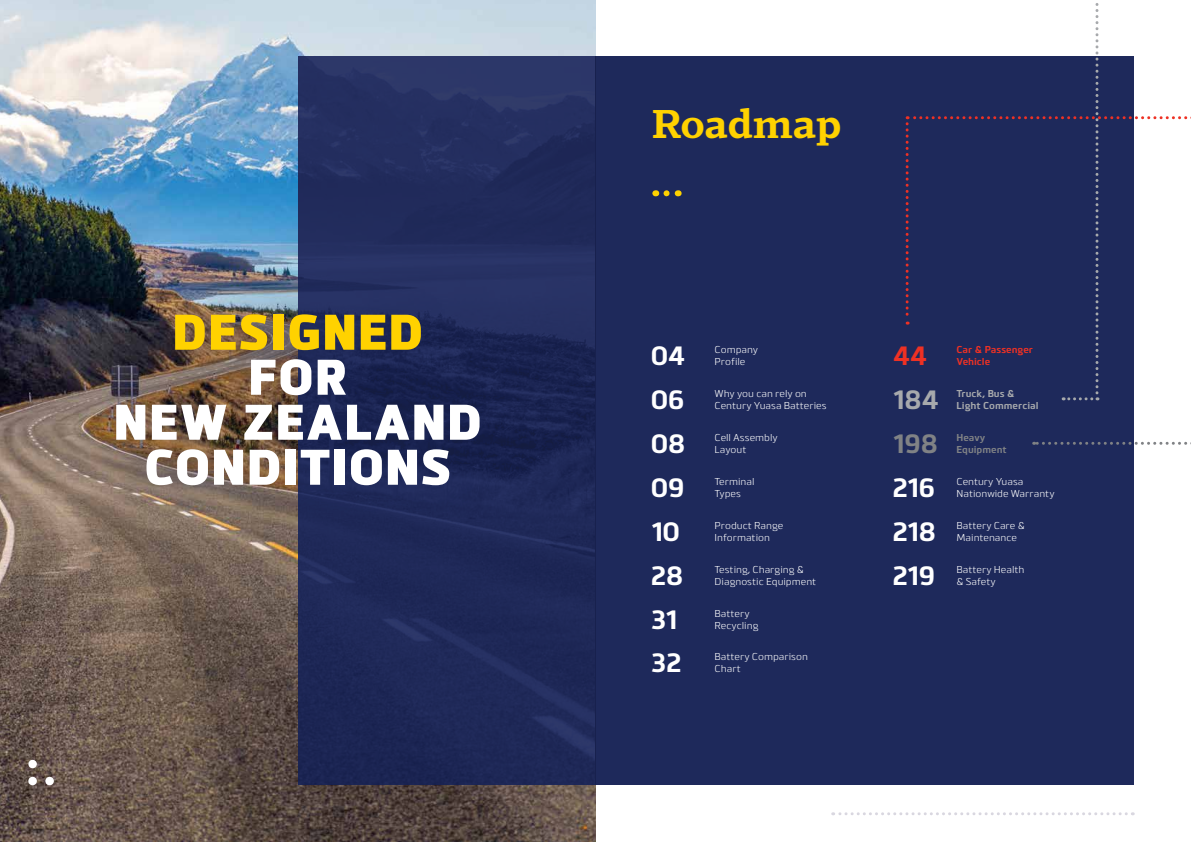
<style>
.page{position:relative;width:1191px;height:842px;background:#fff}
.page>*{position:absolute;margin:0;border:0;box-sizing:border-box;transform-origin:0 0}
.t1{font:800 50px/45px "Bitner";letter-spacing:.035em;color:#fff;text-align:center}
.t2{font:800 50px "Bitner";letter-spacing:.035em;color:#ffd200}
.t3{font:700 40px "Scharf";color:#ffd200}
.t4{font:700 27.1px "Bitner";color:#fff}
.t5{font:700 27.1px "Bitner";color:#a7a9ac}
.t6{font:700 27.1px "Bitner";color:#808285}
.t7{font:700 27.1px "Bitner";color:#ee3124}
.t8{font:10px/12px "Bitner";color:#fff}
.t9{font:700 10px/12px "Bitner";color:#a7a9ac}
.t10{font:700 10px/12px "Bitner";color:#ee3124}
.t11{font:700 10px/12px "Bitner";color:#808285}
</style>
<div class="page">
<img style="left:0;top:0;width:595px;height:842px">
<div style="left:45px;top:777px;width:9px;height:8px;background:#fff;border-radius:50%"></div>
<div style="left:28px;top:777px;width:9px;height:8px;background:#fff;border-radius:50%"></div>
<div style="left:28px;top:760px;width:9px;height:8px;background:#fff;border-radius:50%"></div>
<div style="left:595px;top:57px;width:539px;height:728px;background:#1e295b"></div>
<div style="left:298px;top:57px;width:297px;height:728px;background:#1e295b"></div>
<svg style="left:832px;top:812px;width:294px;height:3px"></svg>
<svg style="left:666px;top:190px;width:12px;height:6px"></svg>
<div style="left:85px;top:283px;width:425px;height:233px;background:#1e295b;opacity:.5"></div>
<svg style="left:1033px;top:442px;width:158px;height:3px"></svg>
<svg style="left:905px;top:3px;width:286px;height:397px"></svg>
<h1 class="t2" style="left:173px;top:292px;width:252px">DESIGNED</h1>
<h1 class="t1" style="left:114px;top:349px;width:369px">FOR<br>NEW ZEALAND<br>CONDITIONS</h1>
<h2 class="t3" style="left:652px;top:91px;width:191px">Roadmap</h2>
<h3 class="t4" style="left:651px;top:335px;width:36px">04</h3>
<p class="t8" style="left:714px;top:343px;width:45px">Company<br>Profile</p>
<h3 class="t4" style="left:651px;top:378px;width:35px">06</h3>
<p class="t8" style="left:714px;top:387px;width:113px">Why you can rely on<br>Century Yuasa Batteries</p>
<h3 class="t4" style="left:651px;top:422px;width:36px">08</h3>
<p class="t8" style="left:714px;top:431px;width:65px">Cell Assembly<br>Layout</p>
<h3 class="t4" style="left:651px;top:466px;width:35px">09</h3>
<p class="t8" style="left:714px;top:475px;width:41px">Terminal<br>Types</p>
<h3 class="t4" style="left:651px;top:510px;width:30px">10</h3>
<p class="t8" style="left:714px;top:518px;width:70px">Product Range<br>Information</p>
<h3 class="t4" style="left:651px;top:554px;width:34px">28</h3>
<p class="t8" style="left:714px;top:562px;width:103px">Testing, Charging &amp;<br>Diagnostic Equipment</p>
<h3 class="t4" style="left:651px;top:598px;width:27px">31</h3>
<p class="t8" style="left:714px;top:606px;width:45px">Battery<br>Recycling</p>
<h3 class="t4" style="left:651px;top:641px;width:32px">32</h3>
<p class="t8" style="left:714px;top:650px;width:95px">Battery Comparison<br>Chart</p>
<h3 class="t7" style="left:893px;top:335px;width:35px">44</h3>
<p class="t10" style="left:956px;top:343px;width:78px">Car &amp; Passenger<br>Vehicle</p>
<h3 class="t5" style="left:893px;top:378px;width:46px">184</h3>
<p class="t9" style="left:956px;top:387px;width:83px">Truck, Bus &amp;<br>Light Commercial</p>
<h3 class="t6" style="left:893px;top:422px;width:46px">198</h3>
<p class="t11" style="left:956px;top:431px;width:52px">Heavy<br>Equipment</p>
<h3 class="t4" style="left:893px;top:466px;width:44px">216</h3>
<p class="t8" style="left:956px;top:475px;width:100px">Century Yuasa<br>Nationwide Warranty</p>
<h3 class="t4" style="left:893px;top:510px;width:44px">218</h3>
<p class="t8" style="left:956px;top:518px;width:70px">Battery Care &amp;<br>Maintenance</p>
<h3 class="t4" style="left:893px;top:554px;width:44px">219</h3>
<p class="t8" style="left:956px;top:562px;width:69px">Battery Health &amp; Safety</p>
</div>
